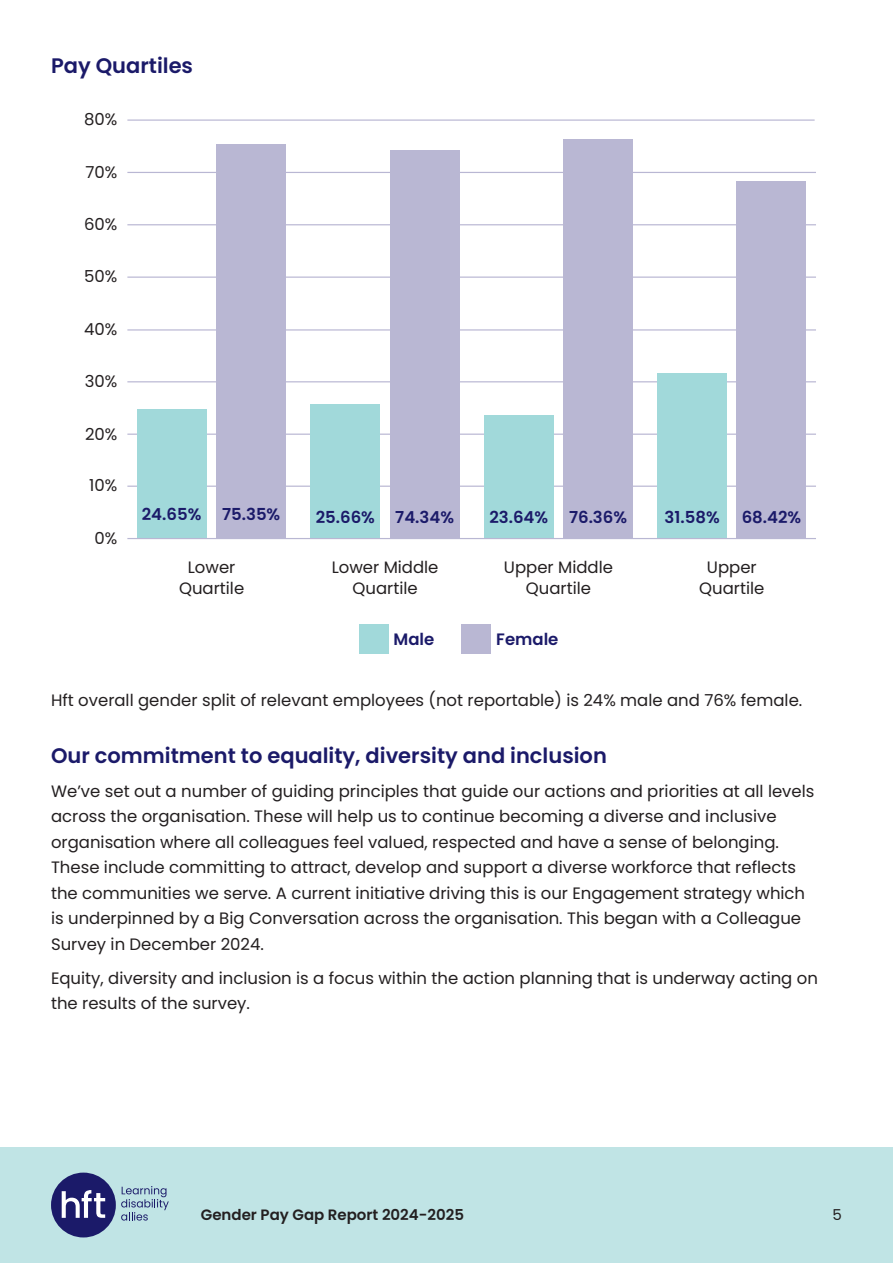
<style>
.page{position:relative;width:893px;height:1263px;background:#fff}
.page>*{position:absolute;margin:0;border:0;box-sizing:border-box;transform-origin:0 0}
.t1{font:600 21px "Poppins";color:#1b1a69}
.t2{font:16.5px/25.5px "Poppins";color:#231f20;text-align:center}
.t3{font:600 16.5px "Poppins";color:#1b1a69}
.t4{font:600 15px "Poppins";color:#231f20}
.t5{font:15px "Poppins";color:#231f20}
</style>
<div class="page">
<div style="left:0;top:1147px;width:893px;height:116px;background:#c0e4e5"></div>
<div style="left:51px;top:1172px;width:65px;height:65px;background:#1b1a69;border-radius:50%"></div>
<svg style="left:62px;top:1190px;width:43px;height:28px"></svg>
<svg style="left:121px;top:1186px;width:48px;height:34px"></svg>
<hr style="left:127px;top:486px;width:689px;height:1px;background:#b9b7d3">
<hr style="left:127px;top:434px;width:689px;height:1px;background:#b9b7d3">
<hr style="left:127px;top:381px;width:689px;height:1px;background:#b9b7d3">
<hr style="left:127px;top:329px;width:689px;height:2px;background:#b9b7d3">
<hr style="left:127px;top:277px;width:689px;height:1px;background:#b9b7d3">
<hr style="left:127px;top:224px;width:689px;height:1px;background:#b9b7d3">
<hr style="left:127px;top:172px;width:689px;height:1px;background:#b9b7d3">
<hr style="left:127px;top:119px;width:688px;height:2px;background:#b9b7d3">
<div style="left:217px;top:144px;width:69px;height:394px;background:#b9b7d3"></div>
<div style="left:137px;top:409px;width:70px;height:129px;background:#a1d9da"></div>
<div style="left:390px;top:150px;width:69px;height:388px;background:#b9b7d3"></div>
<div style="left:311px;top:404px;width:69px;height:134px;background:#a1d9da"></div>
<div style="left:563px;top:139px;width:70px;height:399px;background:#b9b7d3"></div>
<div style="left:484px;top:415px;width:69px;height:123px;background:#a1d9da"></div>
<div style="left:737px;top:181px;width:69px;height:357px;background:#b9b7d3"></div>
<div style="left:657px;top:373px;width:70px;height:165px;background:#a1d9da"></div>
<hr style="left:127px;top:538px;width:689px;height:1px;background:#b9b7d3">
<div style="left:359px;top:624px;width:30px;height:30px;background:#a1d9da"></div>
<div style="left:462px;top:624px;width:29px;height:30px;background:#b9b7d3"></div>
<p class="t1" style="left:51px;top:54px;width:144px">Pay Quartiles</p>
<p class="t2" style="left:84px;top:107px;width:35px">80%</p>
<p class="t2" style="left:86px;top:159px;width:33px">70%</p>
<p class="t2" style="left:84px;top:211px;width:35px">60%</p>
<p class="t2" style="left:84px;top:264px;width:35px">50%</p>
<p class="t2" style="left:84px;top:317px;width:35px">40%</p>
<p class="t2" style="left:85px;top:368px;width:34px">30%</p>
<p class="t2" style="left:85px;top:421px;width:34px">20%</p>
<p class="t2" style="left:89px;top:473px;width:30px">10%</p>
<p class="t2" style="left:95px;top:525px;width:24px">0%</p>
<p class="t3" style="left:142px;top:504px;width:61px">24.65%</p>
<p class="t3" style="left:222px;top:504px;width:60px">75.35%</p>
<p class="t3" style="left:316px;top:507px;width:140px">25.66% 74.34%</p>
<p class="t3" style="left:489px;top:507px;width:60px">23.64%</p>
<p class="t3" style="left:569px;top:507px;width:60px">76.36%</p>
<p class="t3" style="left:665px;top:507px;width:57px">31.58%</p>
<p class="t3" style="left:742px;top:507px;width:61px">68.42%</p>
<p class="t2" style="left:179px;top:558px;width:67px;line-height:20.2px">Lower<br>Quartile</p>
<p class="t2" style="left:332px;top:558px;width:108px;line-height:20.2px">Lower Middle<br>Quartile</p>
<p class="t2" style="left:504px;top:558px;width:111px;line-height:20.2px">Upper Middle<br>Quartile</p>
<p class="t2" style="left:699px;top:558px;width:67px;line-height:20.2px">Upper<br>Quartile</p>
<p class="t3" style="left:394px;top:630px;width:42px">Male</p>
<p class="t3" style="left:496px;top:630px;width:64px">Female</p>
<p class="t2" style="left:51px;top:688px;width:753px">Hft overall gender split of relevant employees (not reportable) is 24% male and 76% female.</p>
<p class="t1" style="left:51px;top:743px;width:557px">Our commitment to equality, diversity and inclusion</p>
<p class="t2" style="left:51px;top:778px;width:765px;text-align:left">We’ve set out a number of guiding principles that guide our actions and priorities at all levels across the organisation. These will help us to continue becoming a diverse and inclusive organisation where all colleagues feel valued, respected and have a sense of belonging.<br>These include committing to attract, develop and support a diverse workforce that reflects the communities we serve. A current initiative driving this is our Engagement strategy which is underpinned by a Big Conversation across the organisation. This began with a Colleague Survey in December 2024.</p>
<p class="t2" style="left:51px;top:965px;width:768px;text-align:left">Equity, diversity and inclusion is a focus within the action planning that is underway acting on the results of the survey.</p>
<p class="t4" style="left:201px;top:1206px;width:265px">Gender Pay Gap Report 2024-2025</p>
<p class="t5" style="left:832px;top:1206px;width:11px">5</p>
</div>
